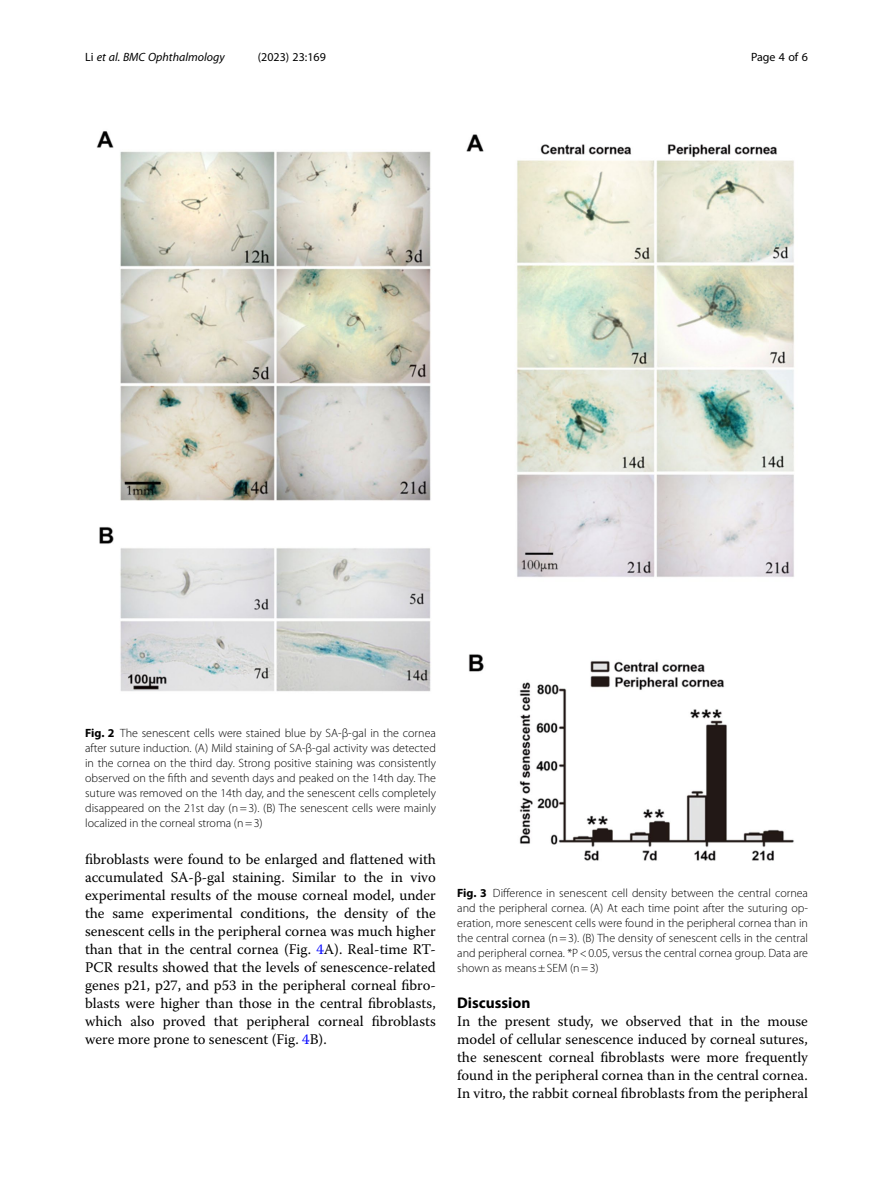
<style>
.page{position:relative;width:893px;height:1191px;background:#fff}
.page>*{position:absolute;margin:0;border:0;box-sizing:border-box;transform-origin:0 0}
.Head_1{font:700 15.45px "Myriad Pro";color:#000}
.Body_Text{font:14.7px/18px "Warnock Pro";color:#000;text-align:justify}
.Figure_Caption{font:300 12px/15px "Myriad Pro";color:#000;text-align:justify}
.t1{font:italic 12px "Myriad Pro";color:#000}
.t2{font:12px "Myriad Pro";color:#000}
.s1{font-style:normal}
.s2{font-weight:700}
.s3{color:#00f}
</style>
<div class="page">
<img style="left:466px;top:134px;width:329px;height:727px">
<img style="left:96px;top:131px;width:335px;height:561px">
<p class="t1" style="left:85px;top:50px;width:141px"><span class="s1">Li</span> et al. BMC Ophthalmology</p>
<p class="t2" style="left:258px;top:50px;width:70px">(2023) 23:169</p>
<p class="t2" style="left:751px;top:50px;width:58px">Page 4 of 6</p>
<p class="Figure_Caption" style="left:85px;top:725px;width:352px"><span class="s2">Fig. 2</span> The senescent cells were stained blue by SA-β-gal in the cornea after suture induction. (A) Mild staining of SA-β-gal activity was detected in the cornea on the third day. Strong positive staining was consistently observed on the fifth and seventh days and peaked on the 14th day. The suture was removed on the 14th day, and the senescent cells completely disappeared on the 21st day (n=3). (B) The senescent cells were mainly localized in the corneal stroma (n=3)</p>
<p class="Body_Text" style="left:85px;top:850px;width:352px">fibroblasts were found to be enlarged and flattened with accumulated SA-β-gal staining. Similar to the in vivo experimental results of the mouse corneal model, under the same experimental conditions, the density of the senescent cells in the peripheral cornea was much higher than that in the central cornea (Fig. <span class="s3">4</span>A). Real-time RT-PCR results showed that the levels of senescence-related genes p21, p27, and p53 in the peripheral corneal fibro&shy;blasts were higher than those in the central fibroblasts, which also proved that peripheral corneal fibroblasts were more prone to senescent (Fig. <span class="s3">4</span>B).</p>
<p class="Figure_Caption" style="left:457px;top:886px;width:352px"><span class="s2">Fig. 3</span> Difference in senescent cell density between the central cornea and the peripheral cornea. (A) At each time point after the suturing op&shy;eration, more senescent cells were found in the peripheral cornea than in the central cornea (n=3). (B) The density of senescent cells in the central and peripheral cornea. *P&lt;0.05, versus the central cornea group. Data are shown as means±SEM (n=3)</p>
<p class="Head_1" style="left:457px;top:993px;width:75px">Discussion</p>
<p class="Body_Text" style="left:457px;top:1012px;width:352px">In the present study, we observed that in the mouse model of cellular senescence induced by corneal sutures, the senescent corneal fibroblasts were more frequently found in the peripheral cornea than in the central cornea.<br>In vitro, the rabbit corneal fibroblasts from the peripheral</p>
</div>
